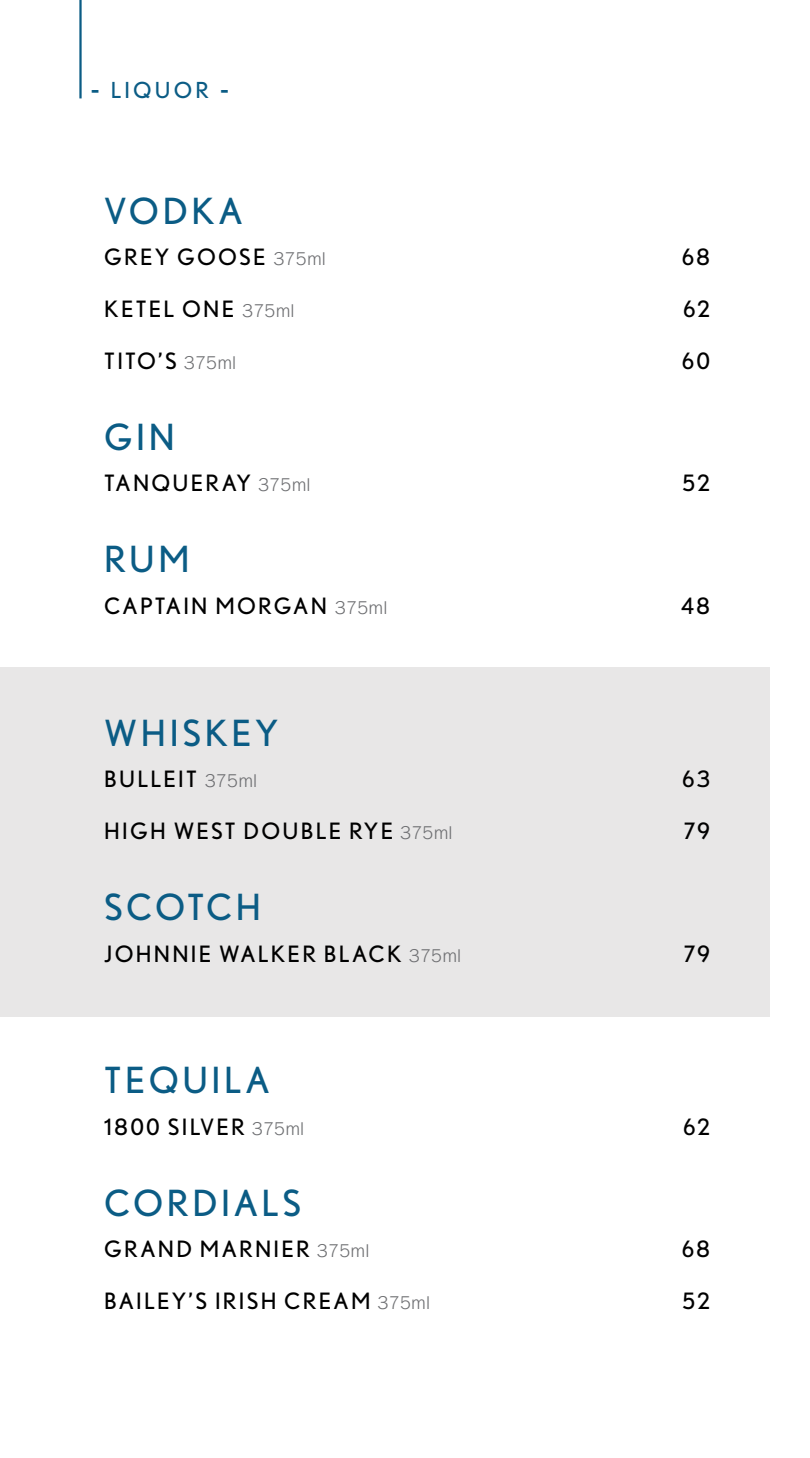
<style>
.page{position:relative;width:810px;height:1458px;background:#fff}
.page>*{position:absolute;margin:0;border:0;box-sizing:border-box;transform-origin:0 0}
.t1{font:36px "Nobel";letter-spacing:.1em;color:#0b5c85}
.t2{font:22.5px "Nobel";letter-spacing:.1em;color:#000}
.t3{font:22.05px "Nobel";color:#0b5c85}
.s1{font-size:31.5px}
.s2{font-family:"Franklin Gothic URW";font-weight:300;font-size:19.12px;color:#6d6e71}
</style>
<div class="page">
<hr style="left:79px;top:0;width:3px;height:98px;background:#0b5c85">
<div style="left:0;top:667px;width:770px;height:350px;background:#e8e7e7"></div>
<p class="t3" style="left:90px;top:78px;width:140px"><span class="s1">-</span> LI QUOR <span class="s1">-</span></p>
<h1 class="t1" style="left:104px;top:190px;width:140px">VODKA</h1>
<p class="t2" style="left:104px;top:244px;width:223px">GREY GOOSE <span class="s2">375ml</span></p>
<p class="t2" style="left:682px;top:244px;width:30px">68</p>
<p class="t2" style="left:104px;top:296px;width:192px">KETEL ONE <span class="s2">375ml</span></p>
<p class="t2" style="left:683px;top:296px;width:28px">62</p>
<p class="t2" style="left:104px;top:348px;width:133px">TITO’S <span class="s2">375ml</span></p>
<p class="t2" style="left:682px;top:348px;width:30px">60</p>
<h1 class="t1" style="left:104px;top:416px;width:72px">GIN</h1>
<p class="t2" style="left:104px;top:470px;width:208px">TANQUERAY <span class="s2">375ml</span></p>
<p class="t2" style="left:682px;top:470px;width:30px">52</p>
<h1 class="t1" style="left:104px;top:539px;width:87px">RUM</h1>
<p class="t2" style="left:104px;top:593px;width:285px">CAPTAIN MORGAN <span class="s2">375ml</span></p>
<p class="t2" style="left:681px;top:593px;width:31px">48</p>
<h1 class="t1" style="left:104px;top:712px;width:175px">WHISKEY</h1>
<p class="t2" style="left:104px;top:766px;width:154px">BULLEIT <span class="s2">375ml</span></p>
<p class="t2" style="left:682px;top:766px;width:30px">63</p>
<p class="t2" style="left:104px;top:818px;width:350px">HIGH WEST DOUBLE RYE <span class="s2">375ml</span></p>
<p class="t2" style="left:684px;top:818px;width:28px">79</p>
<h1 class="t1" style="left:104px;top:886px;width:158px">SCOTCH</h1>
<p class="t2" style="left:104px;top:941px;width:359px">JOHNNIE WALKER BLACK <span class="s2">375ml</span></p>
<p class="t2" style="left:684px;top:941px;width:28px">79</p>
<h1 class="t1" style="left:104px;top:1060px;width:167px">TEQUILA</h1>
<p class="t2" style="left:104px;top:1114px;width:201px">1800 SILVER <span class="s2">375ml</span></p>
<p class="t2" style="left:683px;top:1114px;width:28px">62</p>
<h1 class="t1" style="left:104px;top:1182px;width:198px">CORDIALS</h1>
<p class="t2" style="left:104px;top:1236px;width:267px">GRAND MARNIER <span class="s2">375ml</span></p>
<p class="t2" style="left:682px;top:1236px;width:30px">68</p>
<p class="t2" style="left:104px;top:1288px;width:327px">BAILEY’S IRISH CREAM <span class="s2">375ml</span></p>
<p class="t2" style="left:682px;top:1288px;width:30px">52</p>
</div>
